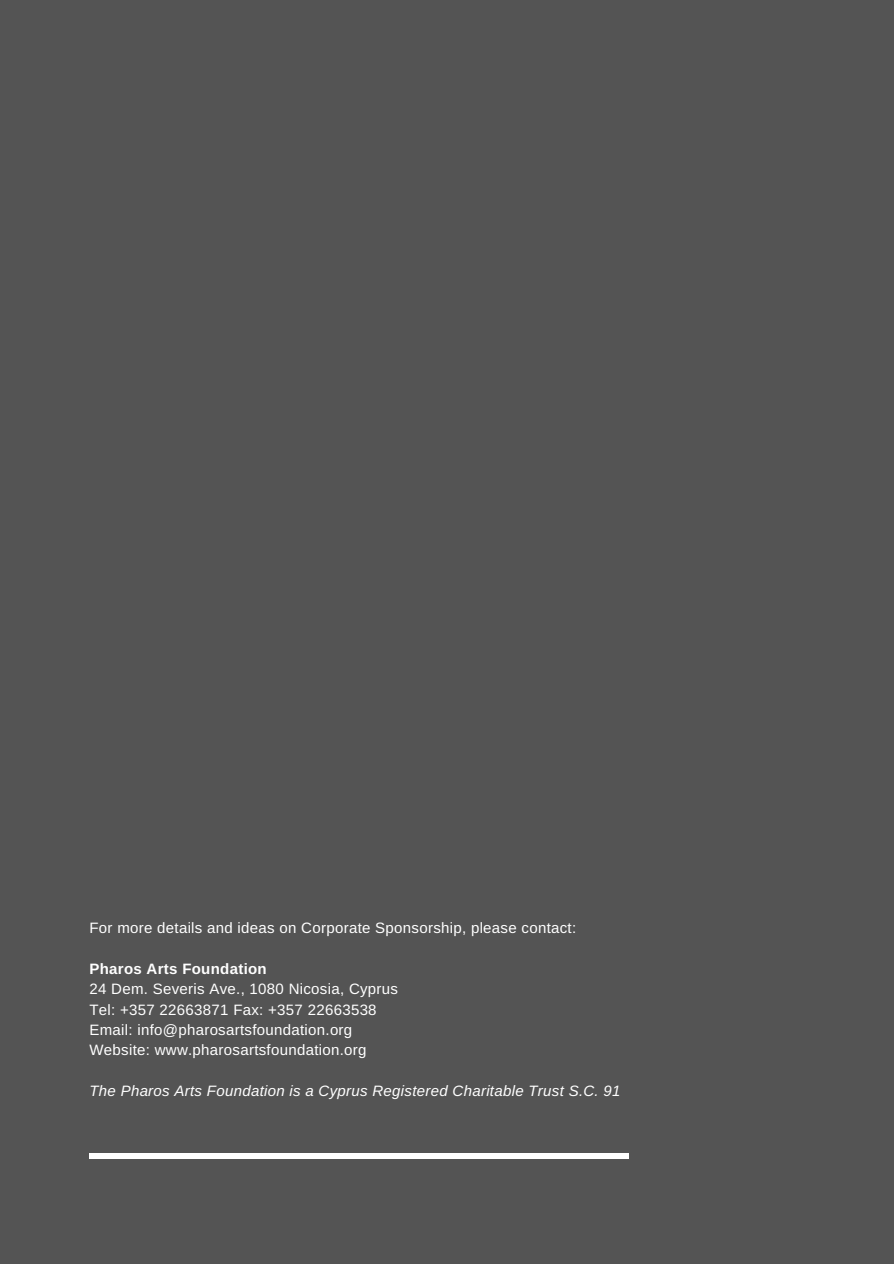
<style>
.page{position:relative;width:894px;height:1264px;background:#fff}
.page>*{position:absolute;margin:0;border:0;box-sizing:border-box;transform-origin:0 0}
.t1{font:15px/20.2px "Arimo";letter-spacing:.02em;color:#fff}
.t2{font:italic 15px "Arimo";letter-spacing:.02em;color:#fff}
.t3{font:700 15px "Arimo";letter-spacing:.02em;color:#fff}
</style>
<div class="page">
<div style="left:0;top:0;width:893px;height:1263px;background:#545454"></div>
<div style="left:89px;top:1152px;width:540px;height:6px;background:#fff"></div>
<p class="t1" style="left:89px;top:918px;width:488px">For more details and ideas on Corporate Sponsorship, please contact:</p>
<p class="t3" style="left:89px;top:960px;width:179px">Pharos Arts Foundation</p>
<p class="t1" style="left:89px;top:978px;width:310px">24 Dem. Severis Ave., 1080 Nicosia, Cyprus Tel: +357 22663871 Fax: +357 22663538<br>Email: info@pharosartsfoundation.org Website: www.pharosartsfoundation.org</p>
<p class="t2" style="left:89px;top:1082px;width:532px">The Pharos Arts Foundation is a Cyprus Registered Charitable Trust S.C. 91</p>
</div>
